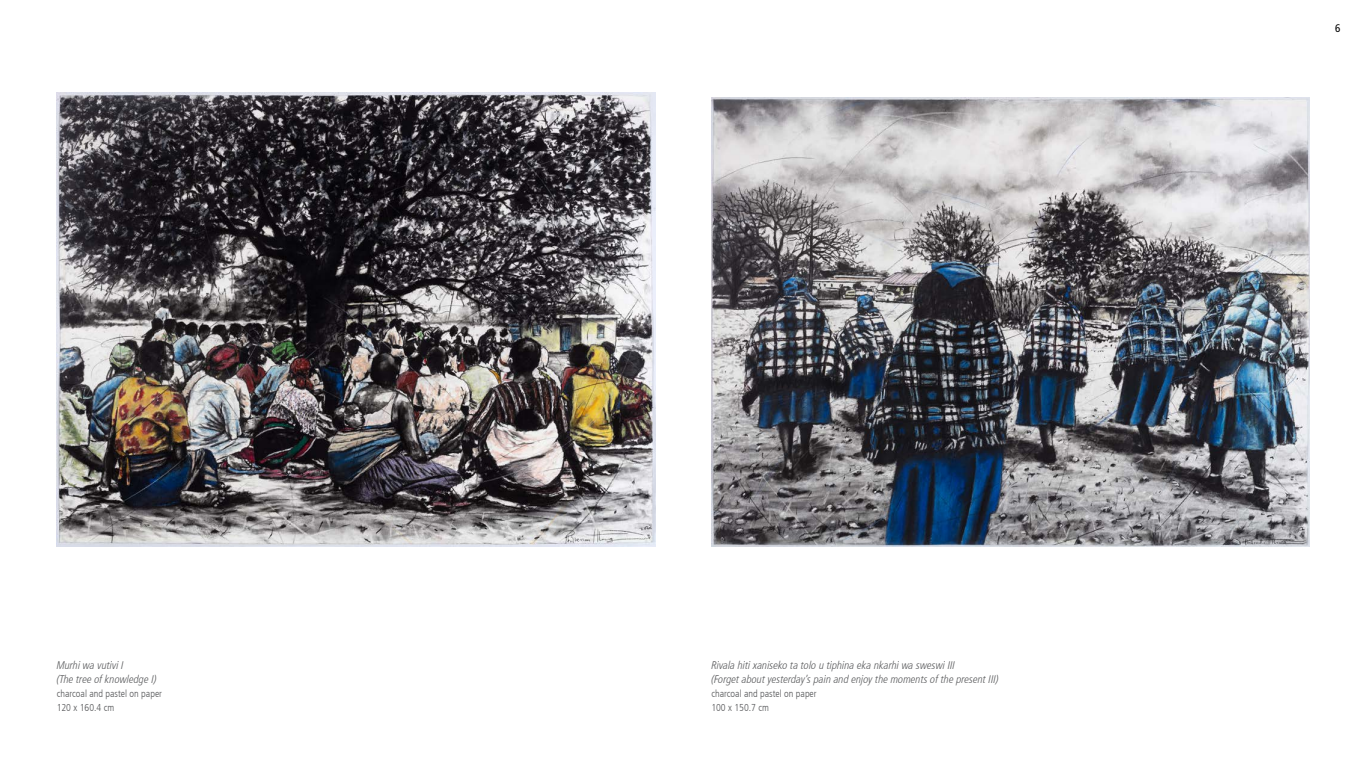
<style>
.page{position:relative;width:1366px;height:768px;background:#fff}
.page>*{position:absolute;margin:0;border:0;box-sizing:border-box;transform-origin:0 0}
.t1{font:italic 300 condensed 11px/14px "Frutiger LT Com";color:#58595b}
.t2{font:condensed 11px "Frutiger LT Com";color:#000}
.t3{font:300 condensed 10px/14px "Frutiger LT Com";color:#58595b}
</style>
<div class="page">
<img style="left:57px;top:93px;width:598px;height:453px">
<img style="left:711px;top:98px;width:599px;height:448px">
<p class="t1" style="left:57px;top:659px;width:102px">Murhi wa vutivi I<br>(The tree of knowledge I)</p>
<p class="t3" style="left:57px;top:687px;width:107px">charcoal and pastel on paper<br>120 x 160.4 cm</p>
<p class="t1" style="left:711px;top:659px;width:289px">Rivala hiti xaniseko ta tolo u tiphina eka nkarhi wa sweswi III<br>(Forget about yesterday’s pain and enjoy the moments of the present III)</p>
<p class="t3" style="left:711px;top:687px;width:107px">charcoal and pastel on paper<br>100 x 150.7 cm</p>
<p class="t2" style="left:1335px;top:22px;width:7px">6</p>
</div>
